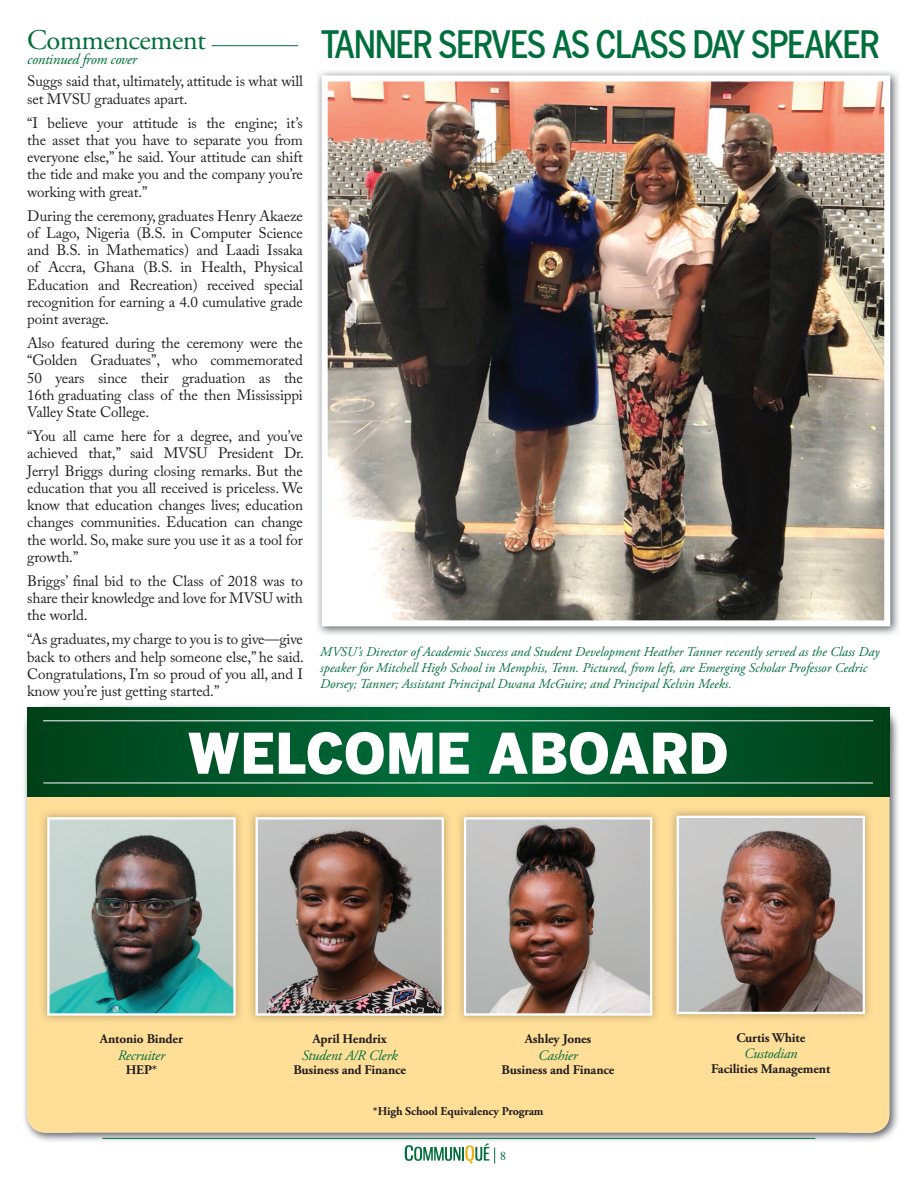
<style>
.page{position:relative;width:918px;height:1188px;background:#fff}
.page>*{position:absolute;margin:0;border:0;box-sizing:border-box;transform-origin:0 0}
.t1{font:55.5px "Benton Got Blk";color:#fff}
.t2{font:37.5px "Benton Got Cn Med";letter-spacing:-.04em;color:#006f3c}
.t3{font:28.5px "Adobe Garamond Pro";letter-spacing:-.02em;color:#006f3c}
.t4{font:15px/17.2px "Adobe Caslon Pro";letter-spacing:-.01em;color:#231f20;text-align:justify}
.t5{font:italic 15px "Adobe Garamond Pro";letter-spacing:-.02em;color:#006f3c}
.t6{font:italic 14.55px "Adobe Garamond Pro";letter-spacing:-.01em;color:#006f3c}
.t7{font:italic 13.5px/16.2px "Adobe Garamond Pro";color:#006f3c}
.t8{font:700 13.2px "Adobe Garamond Pro";letter-spacing:-.01em;color:#231f20}
.t9{font:700 12px "Adobe Garamond Pro";letter-spacing:-.01em;color:#231f20}
.t10{font:12px "Times";color:#006f3c}
</style>
<div class="page">
<img style="left:24px;top:705px;width:874px;height:46px">
<img style="left:24px;top:751px;width:49px;height:390px">
<img style="left:849px;top:751px;width:49px;height:390px">
<div style="left:27px;top:708px;width:862px;height:425px;background:#ffde97;border-radius:19px"></div>
<svg style="left:27px;top:708px;width:862px;height:88px;background:#03592c"></svg>
<hr style="left:43px;top:721px;width:830px;height:1px;background:#fff">
<hr style="left:43px;top:783px;width:830px;height:1px;background:#fff">
<img style="left:460px;top:813px;width:197px;height:208px">
<img style="left:467px;top:820px;width:182px;height:193px">
<div style="left:464px;top:817px;width:188px;height:199px;border:2px solid #fff"></div>
<img style="left:251px;top:813px;width:198px;height:208px">
<img style="left:259px;top:820px;width:182px;height:193px">
<div style="left:256px;top:817px;width:188px;height:199px;border:2px solid #fff"></div>
<img style="left:50px;top:820px;width:183px;height:193px">
<div style="left:47px;top:817px;width:189px;height:199px;border:2px solid #fff"></div>
<img style="left:672px;top:811px;width:198px;height:208px">
<img style="left:680px;top:819px;width:182px;height:192px">
<div style="left:677px;top:816px;width:188px;height:198px;border:2px solid #fff"></div>
<hr style="left:212px;top:45px;width:86px;height:1px;background:#006f3c">
<img style="left:317px;top:71px;width:582px;height:564px">
<img style="left:329px;top:82px;width:554px;height:537px">
<div style="left:322px;top:75px;width:568px;height:551px;border:6px solid #fff"></div>
<svg style="left:405px;top:1143px;width:90px;height:21px"></svg>
<hr style="left:103px;top:1138px;width:712px;height:1px;background:#006f3c">
<h3 class="t3" style="left:27px;top:23px;width:180px">Commencement</h3>
<p class="t5" style="left:27px;top:50px;width:111px">continued from cover</p>
<p class="t4" style="left:27px;top:73px;width:277px">Suggs said that, ultimately, attitude is what will set MVSU graduates apart.</p>
<p class="t4" style="left:27px;top:114px;width:277px">“I believe your attitude is the engine; it’s the asset that you have to separate you from everyone else,” he said. Your attitude can shift the tide and make you and the company you’re working with great.”</p>
<p class="t4" style="left:27px;top:207px;width:277px">During the ceremony, graduates Henry Akaeze of Lago, Nigeria (B.S. in Computer Science and B.S. in Mathematics) and Laadi Issaka of Accra, Ghana (B.S. in Health, Physical Education and Recreation) received special recognition for earning a 4.0 cumulative grade point average.</p>
<p class="t4" style="left:27px;top:334px;width:277px">Also featured during the ceremony were the “Golden Graduates”, who commemorated 50 years since their graduation as the 16th graduating class of the then Mississippi Valley State College.</p>
<p class="t4" style="left:27px;top:427px;width:278px">“You all came here for a degree, and you’ve achieved that,” said MVSU President Dr.<br>Jerryl Briggs during closing remarks. But the education that you all received is priceless. We know that education changes lives; education changes communities. Education can change the world. So, make sure you use it as a tool for growth.”</p>
<p class="t4" style="left:27px;top:572px;width:277px">Briggs’ final bid to the Class of 2018 was to share their knowledge and love for MVSU with the world.</p>
<p class="t4" style="left:27px;top:631px;width:278px">“As graduates, my charge to you is to give—give back to others and help someone else,” he said.<br>Congratulations, I’m so proud of you all, and I know you’re just getting started.”</p>
<h2 class="t2" style="left:321px;top:22px;width:561px">TANNER SERVES AS CLASS DAY SPEAKER</h2>
<p class="t7" style="left:320px;top:644px;width:561px">MVSU’s Director of Academic Success and Student Development Heather Tanner recently served as the Class Day speaker for Mitchell High School in Memphis, Tenn. Pictured, from left, are Emerging Scholar Professor Cedric<br>Dorsey; Tanner; Assistant Principal Dwana McGuire; and Principal Kelvin Meeks.</p>
<h1 class="t1" style="left:187px;top:718px;width:543px">WELCOME ABOARD</h1>
<p class="t8" style="left:100px;top:1032px;width:85px">Antonio Binder</p>
<p class="t6" style="left:118px;top:1046px;width:49px">Recruiter</p>
<p class="t8" style="left:126px;top:1062px;width:33px">HEP*</p>
<p class="t8" style="left:313px;top:1032px;width:76px">April Hendrix</p>
<p class="t6" style="left:302px;top:1046px;width:97px">Student A/R Clerk</p>
<p class="t8" style="left:293px;top:1062px;width:114px">Business and Finance</p>
<p class="t8" style="left:525px;top:1032px;width:68px">Ashley Jones</p>
<p class="t6" style="left:538px;top:1046px;width:41px">Cashier</p>
<p class="t8" style="left:502px;top:1062px;width:114px">Business and Finance</p>
<p class="t9" style="left:373px;top:1104px;width:172px">*High School Equivalency Program</p>
<p class="t10" style="left:500px;top:1145px;width:7px">8</p>
<p class="t8" style="left:736px;top:1030px;width:70px">Curtis White</p>
<p class="t6" style="left:744px;top:1045px;width:55px">Custodian</p>
<p class="t8" style="left:711px;top:1061px;width:121px">Facilities Management</p>
</div>
